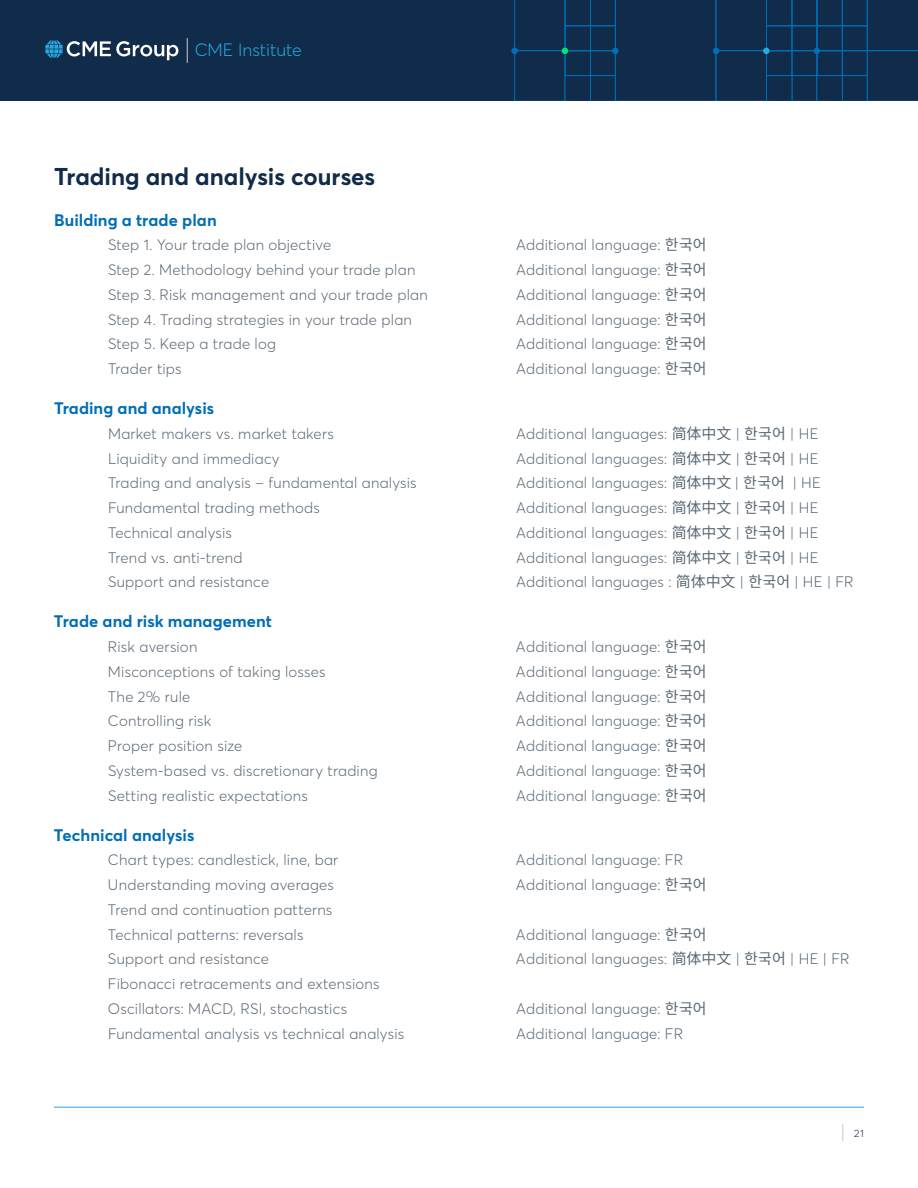
<style>
.page{position:relative;width:918px;height:1188px;background:#fff}
.page>*{position:absolute;margin:0;border:0;box-sizing:border-box;transform-origin:0 0}
.t1{font:700 24px "Averta";color:#112b4a}
.t2{font:300 17.7px "Averta";color:#25a9e0}
.t3{font:700 16.5px "Averta";letter-spacing:.005em;color:#006eb6}
.t4{font:300 15px/24.8px "Averta";letter-spacing:.015em;color:#5a6874}
.t5{font:300 10.5px "Averta";color:#112b4a}
.s1{font-family:"Noto Sans CJ Ksc";font-weight:400}
</style>
<div class="page">
<div style="left:0;top:0;width:918px;height:101px;background:#112b4a"></div>
<svg style="left:511px;top:0;width:407px;height:101px"></svg>
<svg style="left:842px;top:1124px;width:1px;height:17px"></svg>
<hr style="left:54px;top:1107px;width:810px;height:1px;background:#25a9e0">
<svg style="left:187px;top:38px;width:1px;height:25px"></svg>
<svg style="left:45px;top:40px;width:133px;height:20px"></svg>
<p class="t2" style="left:195px;top:38px;width:108px">CME Institute</p>
<h1 class="t1" style="left:54px;top:160px;width:323px">Trading and analysis courses</h1>
<p class="t3" style="left:54px;top:208px;width:164px">Building a trade plan</p>
<p class="t4" style="left:108px;top:232px;width:225px">Step 1. Your trade plan objective</p>
<p class="t4" style="left:516px;top:232px;width:192px">Additional language: <span class="s1">한국어</span></p>
<p class="t4" style="left:108px;top:257px;width:309px">Step 2. Methodology behind your trade plan</p>
<p class="t4" style="left:516px;top:257px;width:192px">Additional language: <span class="s1">한국어</span></p>
<p class="t4" style="left:108px;top:282px;width:321px">Step 3. Risk management and your trade plan</p>
<p class="t4" style="left:516px;top:282px;width:192px">Additional language: <span class="s1">한국어</span></p>
<p class="t4" style="left:108px;top:306px;width:305px">Step 4. Trading strategies in your trade plan</p>
<p class="t4" style="left:516px;top:306px;width:192px">Additional language: <span class="s1">한국어</span></p>
<p class="t4" style="left:108px;top:331px;width:170px">Step 5. Keep a trade log</p>
<p class="t4" style="left:516px;top:331px;width:192px">Additional language: <span class="s1">한국어</span></p>
<p class="t4" style="left:108px;top:356px;width:75px">Trader tips</p>
<p class="t4" style="left:516px;top:356px;width:192px">Additional language: <span class="s1">한국어</span></p>
<p class="t3" style="left:54px;top:397px;width:162px">Trading and analysis</p>
<p class="t4" style="left:108px;top:421px;width:227px">Market makers vs. market takers</p>
<p class="t4" style="left:516px;top:421px;width:304px">Additional languages: <span class="s1">简体中文</span> | <span class="s1">한국어</span> | HE</p>
<p class="t4" style="left:108px;top:445px;width:173px">Liquidity and immediacy</p>
<p class="t4" style="left:516px;top:445px;width:304px">Additional languages: <span class="s1">简体中文</span> | <span class="s1">한국어</span> | HE</p>
<p class="t4" style="left:108px;top:470px;width:310px">Trading and analysis – fundamental analysis</p>
<p class="t4" style="left:516px;top:470px;width:306px">Additional languages: <span class="s1">简体中文</span> | <span class="s1">한국어</span> | HE</p>
<p class="t4" style="left:108px;top:495px;width:213px">Fundamental trading methods</p>
<p class="t4" style="left:516px;top:495px;width:304px">Additional languages: <span class="s1">简体中文</span> | <span class="s1">한국어</span> | HE</p>
<p class="t4" style="left:108px;top:520px;width:125px">Technical analysis</p>
<p class="t4" style="left:516px;top:520px;width:304px">Additional languages: <span class="s1">简体中文</span> | <span class="s1">한국어</span> | HE</p>
<p class="t4" style="left:108px;top:544px;width:136px">Trend vs. anti-trend</p>
<p class="t4" style="left:516px;top:544px;width:304px">Additional languages: <span class="s1">简体中文</span> | <span class="s1">한국어</span> | HE</p>
<p class="t4" style="left:108px;top:569px;width:163px">Support and resistance</p>
<p class="t4" style="left:516px;top:569px;width:339px">Additional languages : <span class="s1">简体中文</span> | <span class="s1">한국어</span> | HE | FR</p>
<p class="t3" style="left:54px;top:610px;width:219px">Trade and risk management</p>
<p class="t4" style="left:108px;top:634px;width:91px">Risk aversion</p>
<p class="t4" style="left:516px;top:634px;width:192px">Additional language: <span class="s1">한국어</span></p>
<p class="t4" style="left:108px;top:659px;width:219px">Misconceptions of taking losses</p>
<p class="t4" style="left:516px;top:659px;width:192px">Additional language: <span class="s1">한국어</span></p>
<p class="t4" style="left:108px;top:683px;width:84px">The 2% rule</p>
<p class="t4" style="left:516px;top:683px;width:192px">Additional language: <span class="s1">한국어</span></p>
<p class="t4" style="left:108px;top:708px;width:105px">Controlling risk</p>
<p class="t4" style="left:516px;top:708px;width:192px">Additional language: <span class="s1">한국어</span></p>
<p class="t4" style="left:108px;top:733px;width:136px">Proper position size</p>
<p class="t4" style="left:516px;top:733px;width:192px">Additional language: <span class="s1">한국어</span></p>
<p class="t4" style="left:108px;top:758px;width:271px">System-based vs. discretionary trading</p>
<p class="t4" style="left:516px;top:758px;width:192px">Additional language: <span class="s1">한국어</span></p>
<p class="t4" style="left:108px;top:782px;width:201px">Setting realistic expectations</p>
<p class="t4" style="left:516px;top:782px;width:192px">Additional language: <span class="s1">한국어</span></p>
<p class="t3" style="left:54px;top:823px;width:142px">Technical analysis</p>
<p class="t4" style="left:108px;top:847px;width:232px">Chart types: candlestick, line, bar</p>
<p class="t4" style="left:516px;top:847px;width:169px">Additional language: FR</p>
<p class="t4" style="left:108px;top:872px;width:228px">Understanding moving averages</p>
<p class="t4" style="left:516px;top:872px;width:192px">Additional language: <span class="s1">한국어</span></p>
<p class="t4" style="left:108px;top:897px;width:226px">Trend and continuation patterns<br>Technical patterns: reversals</p>
<p class="t4" style="left:516px;top:921px;width:192px">Additional language: <span class="s1">한국어</span></p>
<p class="t4" style="left:108px;top:946px;width:163px">Support and resistance</p>
<p class="t4" style="left:516px;top:946px;width:335px">Additional languages: <span class="s1">简体中文</span> | <span class="s1">한국어</span> | HE | FR</p>
<p class="t4" style="left:108px;top:971px;width:273px">Fibonacci retracements and extensions<br>Oscillators: MACD, RSI, stochastics</p>
<p class="t4" style="left:516px;top:996px;width:192px">Additional language: <span class="s1">한국어</span></p>
<p class="t4" style="left:108px;top:1020px;width:298px">Fundamental analysis vs technical analysis</p>
<p class="t4" style="left:516px;top:1020px;width:169px">Additional language: FR</p>
<p class="t5" style="left:854px;top:1126px;width:11px">21</p>
</div>
